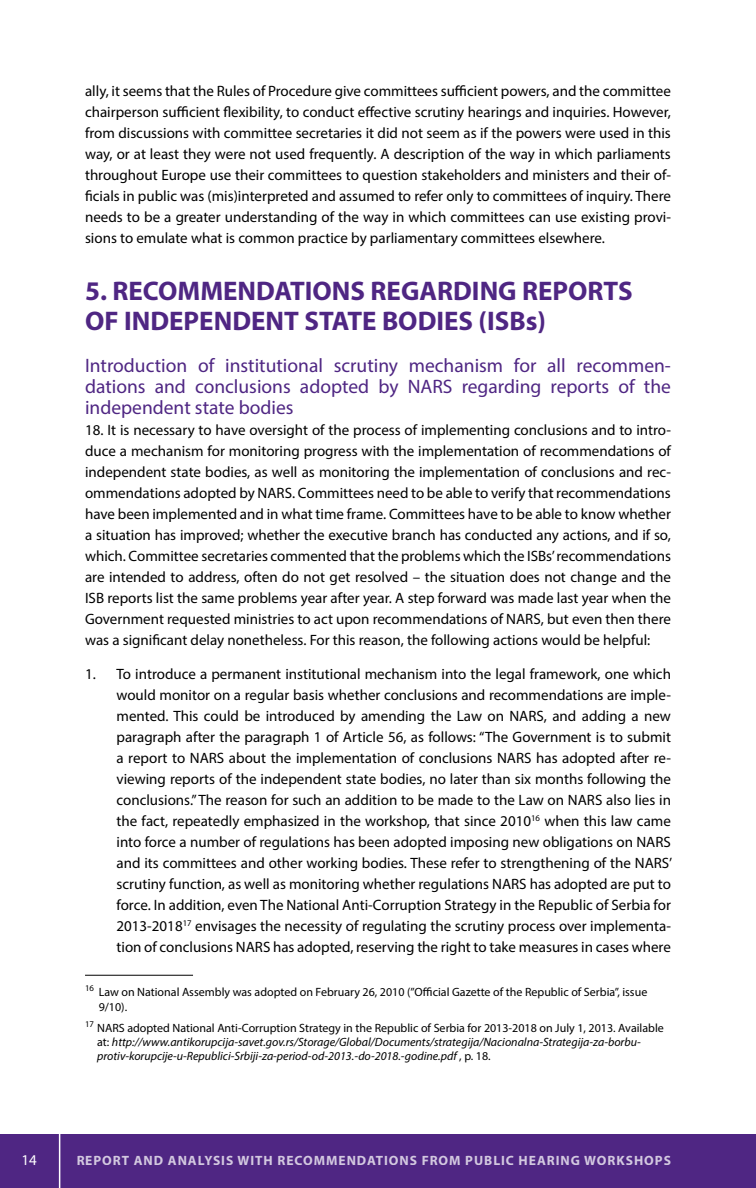
<style>
.page{position:relative;width:756px;height:1188px;background:#fff}
.page>*{position:absolute;margin:0;border:0;box-sizing:border-box;transform-origin:0 0}
.t1{font:700 27px "Myriad Pro";color:#4f2683}
.t2{font:19.5px/21px "Myriad Pro";color:#4f2683;text-align:justify}
.t3{font:15px/21px "Myriad Pro";color:#000;text-align:justify}
.t4{font:15px "Myriad Pro";color:#fff}
.t5{font:700 13.5px "Myriad Pro";letter-spacing:.07em;color:#fff}
.t6{font:italic 12px/14.4px "Myriad Pro";color:#000}
.t7{font:12px/14.4px "Myriad Pro";color:#000}
.s1{font-style:normal}
</style>
<div class="page">
<div style="left:0;top:1134px;width:756px;height:54px;background:#4f2683"></div>
<hr style="left:59px;top:1060px;width:1px;height:128px;background:#fff">
<hr style="left:85px;top:975px;width:108px;height:1px;background:#000">
<p class="t3" style="left:85px;top:81px;width:587px">ally, it seems that the Rules of Procedure give committees sufficient powers, and the committee chairperson sufficient flexibility, to conduct effective scrutiny hearings and inquiries. However, from discussions with committee secretaries it did not seem as if the powers were used in this way, or at least they were not used frequently. A description of the way in which parliaments throughout Europe use their committees to question stakeholders and ministers and their of&shy;ficials in public was (mis)interpreted and assumed to refer only to committees of inquiry. There needs to be a greater understanding of the way in which committees can use existing provi&shy;sions to emulate what is common practice by parliamentary committees elsewhere.</p>
<h1 class="t1" style="left:85px;top:274px;width:46px">5. RECOMMENDATION</h1>
<h1 class="t1" style="left:351px;top:274px;width:37px">S REGARDING</h1>
<h1 class="t1" style="left:522px;top:274px;width:112px">REPORTS</h1>
<h1 class="t1" style="left:85px;top:304px;width:55px">OF INDE</h1>
<h1 class="t1" style="left:184px;top:304px;width:33px">PENDENT</h1>
<h1 class="t1" style="left:304px;top:304px;width:30px">STATE</h1>
<h1 class="t1" style="left:382px;top:304px;width:16px">BODIE</h1>
<h1 class="t1" style="left:459px;top:304px;width:89px">S (ISBs)</h1>
<h2 class="t2" style="left:85px;top:354px;width:587px">Introduction of institutional scrutiny mechanism for all recommen&shy;dations and conclusions adopted by NARS regarding reports of the independent state bodies</h2>
<p class="t3" style="left:85px;top:419px;width:588px">18. It is necessary to have oversight of the process of implementing conclusions and to intro&shy;duce a mechanism for monitoring progress with the implementation of recommendations of independent state bodies, as well as monitoring the implementation of conclusions and rec&shy;ommendations adopted by NARS. Committees need to be able to verify that recommendations have been implemented and in what time frame. Committees have to be able to know whether a situation has improved; whether the executive branch has conducted any actions, and if so, which. Committee secretaries commented that the problems which the ISBs’ recommendations are intended to address, often do not get resolved – the situation does not change and the ISB reports list the same problems year after year. A step forward was made last year when the Government requested ministries to act upon recommendations of NARS, but even then there was a significant delay nonetheless. For this reason, the following actions would be helpful:</p>
<p class="t3" style="left:117px;top:663px;width:557px;text-indent:-31px">1. To introduce a permanent institutional mechanism into the legal framework, one which would monitor on a regular basis whether conclusions and recommendations are imple&shy;mented. This could be introduced by amending the Law on NARS, and adding a new paragraph after the paragraph 1 of Article 56, as follows: “The Government is to submit a report to NARS about the implementation of conclusions NARS has adopted after re&shy;viewing reports of the independent state bodies, no later than six months following the conclusions.” The reason for such an addition to be made to the Law on NARS also lies in the fact, repeatedly emphasized in the workshop, that since 2010<sup>16</sup> when this law came into force a number of regulations has been adopted imposing new obligations on NARS and its committees and other working bodies. These refer to strengthening of the NARS’ scrutiny function, as well as monitoring whether regulations NARS has adopted are put to force. In addition, even The National Anti-Corruption Strategy in the Republic of Serbia for 2013-2018<sup>17</sup> envisages the necessity of regulating the scrutiny process over implementa&shy;tion of conclusions NARS has adopted, reserving the right to take measures in cases where</p>
<p class="t7" style="left:99px;top:985px;width:550px;text-indent:-14px"><sup>16</sup> Law on National Assembly was adopted on February 26, 2010 (”Official Gazette of the Republic of Serbia”, issue<br>9/10).</p>
<p class="t6" style="left:97px;top:1020px;width:568px;text-indent:-12px"><sup>17</sup> <span class="s1">NARS adopted National Anti-Corruption Strategy in the Republic of Serbia for 2013-2018 on July 1, 2013. Available at:</span> http://www.antikorupcija-savet.gov.rs/Storage/Global/Documents/strategija/Nacionalna-Strategija-za-borbu&shy;protiv-korupcije-u-Republici-Srbiji-za-period-od-2013.-do-2018.-godine.pdf <span class="s1">, p. 18.</span></p>
<p class="t4" style="left:22px;top:1151px;width:17px">14</p>
<p class="t5" style="left:76px;top:1151px;width:596px">REPORT AND ANALYSIS WITH RECOMMENDATIONS FROM PUBLIC HEARING WORKSHOPS</p>
</div>
